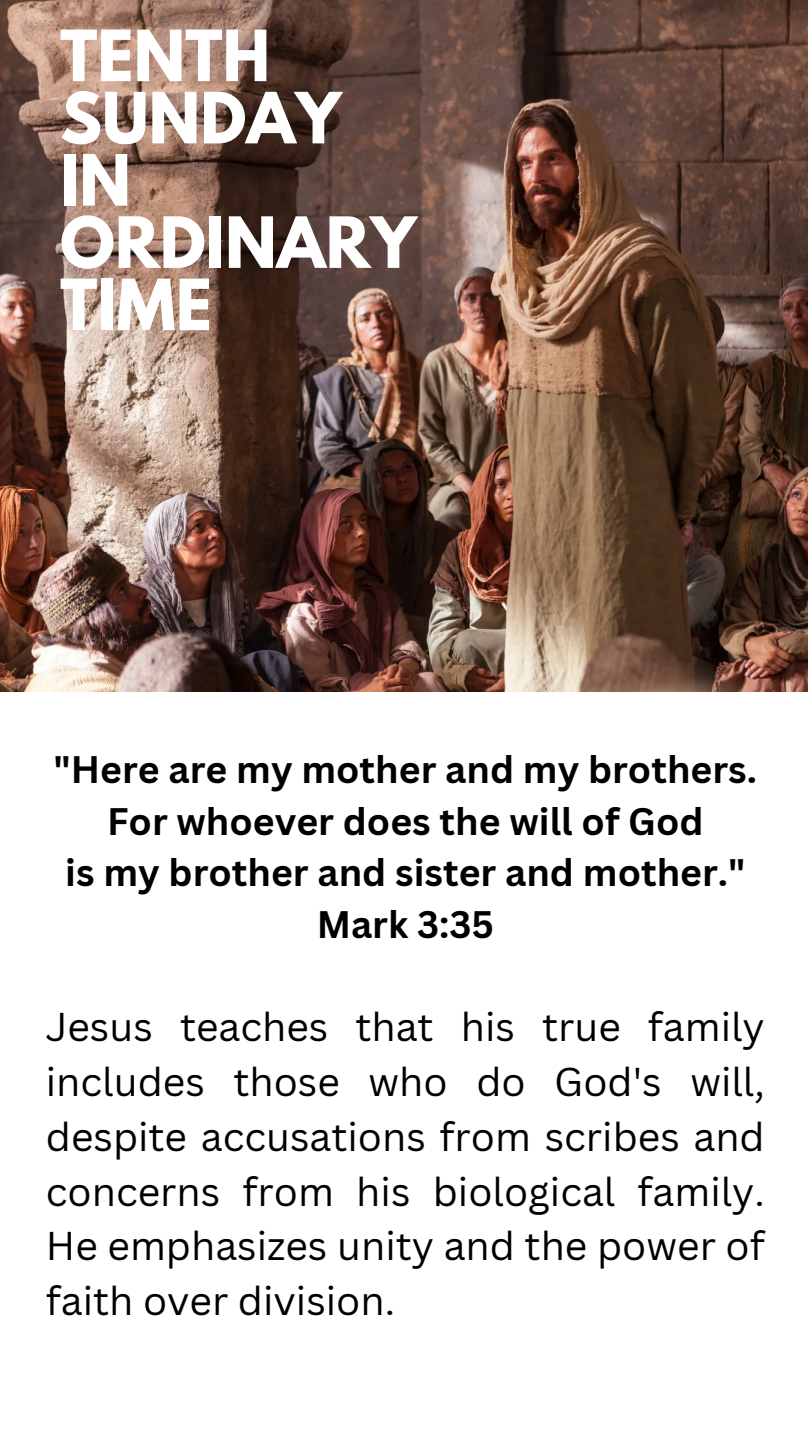
<style>
.page{position:relative;width:810px;height:1440px;background:#fff}
.page>*{position:absolute;margin:0;border:0;box-sizing:border-box;transform-origin:0 0}
.t1{font:700 62.5px/62.2px "League Spartan";color:#fff}
.t2{font:39.2px/54.8px "Canva Sans";color:#000;text-align:justify}
.t3{font:700 37.3px/51.8px "Canva Sans";color:#000;text-align:center}
</style>
<div class="page">
<img style="left:0;top:0;width:807px;height:692px">
<h1 class="t1" style="left:60px;top:33px;width:358px">TENTH<br>SUNDAY<br>IN<br>ORDINARY<br>TIME</h1>
<h2 class="t3" style="left:54px;top:743px;width:705px">"Here are my mother and my brothers.<br>For whoever does the will of God<br>is my brother and sister and mother."<br>Mark 3:35</h2>
<p class="t2" style="left:46px;top:999px;width:720px">Jesus teaches that his true family includes those who do God's will, despite accusations from scribes and concerns from his biological family.<br>He emphasizes unity and the power of faith over division.</p>
</div>
